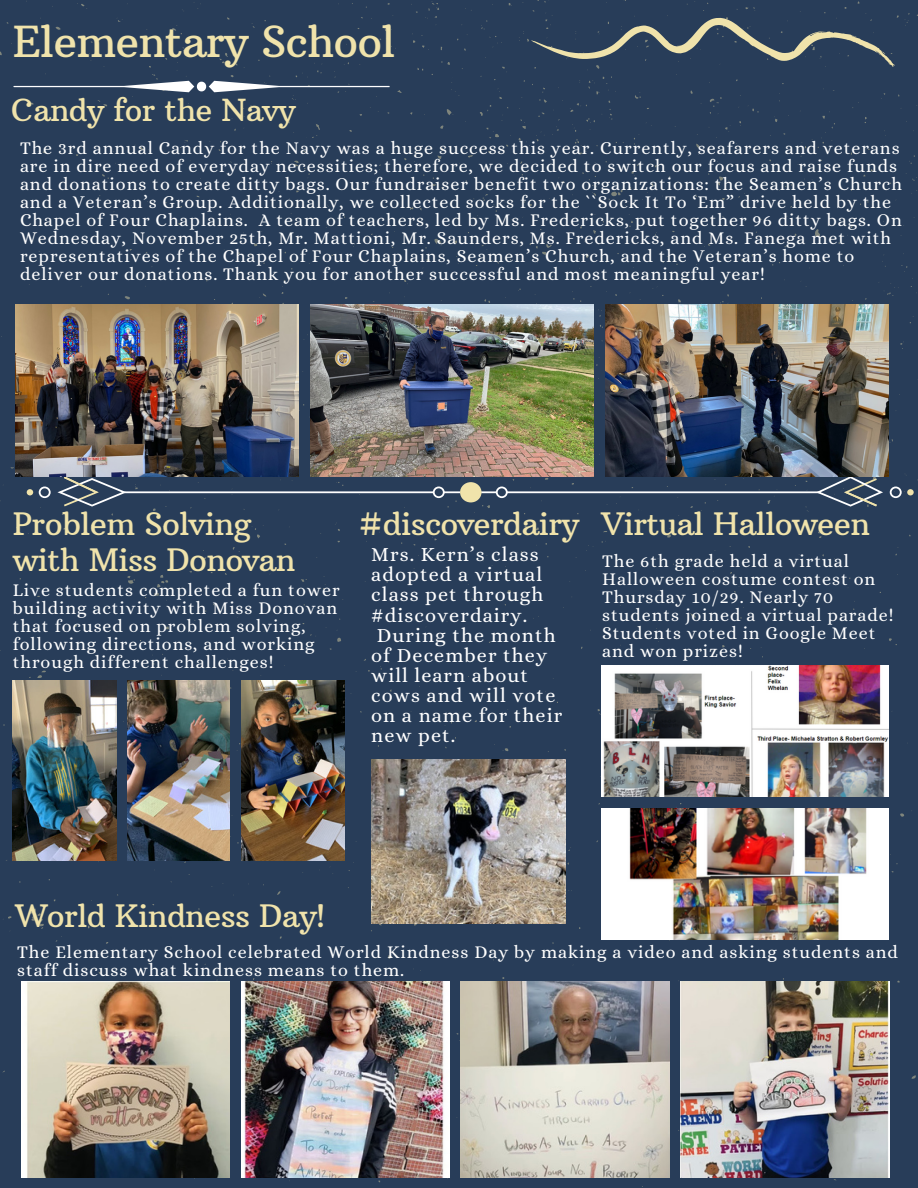
<style>
.page{position:relative;width:918px;height:1188px;background:#283d59}
.page>*{position:absolute;margin:0;border:0;box-sizing:border-box;transform-origin:0 0}
.t1{font:43.65px "Arbutus Slab";letter-spacing:-.02em;color:#f0e3ab}
.t2{font:31.5px/36px "Arbutus Slab";letter-spacing:-.02em;color:#f0e3ab}
.t3{font:31.05px "Arbutus Slab";letter-spacing:-.02em;color:#f0e3ab}
.t4{font:20.1px/20.1px "Alice";letter-spacing:.05em;color:#fff}
.t5{font:18px/18px "Alice";letter-spacing:.05em;color:#fff}
</style>
<div class="page">
<img style="left:602px;top:665px;width:286px;height:132px">
<img style="left:602px;top:808px;width:286px;height:132px">
<img style="left:371px;top:759px;width:195px;height:165px">
<img style="left:460px;top:981px;width:210px;height:196px">
<img style="left:681px;top:981px;width:208px;height:196px">
<img style="left:241px;top:981px;width:208px;height:196px">
<img style="left:22px;top:981px;width:208px;height:196px">
<img style="left:13px;top:681px;width:103px;height:180px">
<img style="left:127px;top:681px;width:103px;height:180px">
<img style="left:241px;top:681px;width:104px;height:180px">
<svg style="left:13px;top:81px;width:377px;height:11px"></svg>
<svg style="left:27px;top:476px;width:887px;height:31px;background:#3e4f67"></svg>
<svg style="left:529px;top:18px;width:366px;height:49px;background:#445464"></svg>
<img style="left:605px;top:304px;width:284px;height:172px">
<img style="left:310px;top:304px;width:284px;height:172px">
<img style="left:16px;top:304px;width:283px;height:172px">
<h1 class="t1" style="left:13px;top:14px;width:384px">Elementary School</h1>
<h3 class="t3" style="left:11px;top:91px;width:286px">Candy for the Navy</h3>
<p class="t5" style="left:20px;top:139px;width:884px">The 3rd annual Candy for the Navy was a huge success this year. Currently, seafarers and veterans are in dire need of everyday necessities; therefore, we decided to switch our focus and raise funds and donations to create ditty bags. Our fundraiser benefit two organizations: the Seamen’s Church and a Veteran’s Group. Additionally, we collected socks for the ``Sock It To ‘Em” drive held by the Chapel of Four Chaplains. A team of teachers, led by Ms. Fredericks, put together 96 ditty bags. On Wednesday, November 25th, Mr. Mattioni, Mr. Saunders, Ms. Fredericks, and Ms. Fanega met with representatives of the Chapel of Four Chaplains, Seamen’s Church, and the Veteran’s home to deliver our donations. Thank you for another successful and most meaningful year!</p>
<h2 class="t2" style="left:13px;top:506px;width:284px">Problem Solving with Miss Donovan</h2>
<p class="t5" style="left:13px;top:581px;width:329px">Live students completed a fun tower building activity with Miss Donovan that focused on problem solving, following directions, and working through different challenges!</p>
<h2 class="t2" style="left:357px;top:506px;width:223px">#discoverdairy</h2>
<p class="t4" style="left:371px;top:544px;width:193px">Mrs. Kern’s class adopted a virtual class pet through #discoverdairy.<br>During the month of December they will learn about cows and will vote on a name for their new pet.</p>
<h2 class="t2" style="left:602px;top:506px;width:270px">Virtual Halloween</h2>
<p class="t5" style="left:602px;top:551px;width:293px">The 6th grade held a virtual<br>Halloween costume contest on<br>Thursday 10/29. Nearly 70 students joined a virtual parade!<br>Students voted in Google Meet and won prizes!</p>
<h2 class="t2" style="left:16px;top:898px;width:311px">World Kindness Day!</h2>
<p class="t5" style="left:17px;top:943px;width:882px">The Elementary School celebrated World Kindness Day by making a video and asking students and staff discuss what kindness means to them.</p>
</div>
